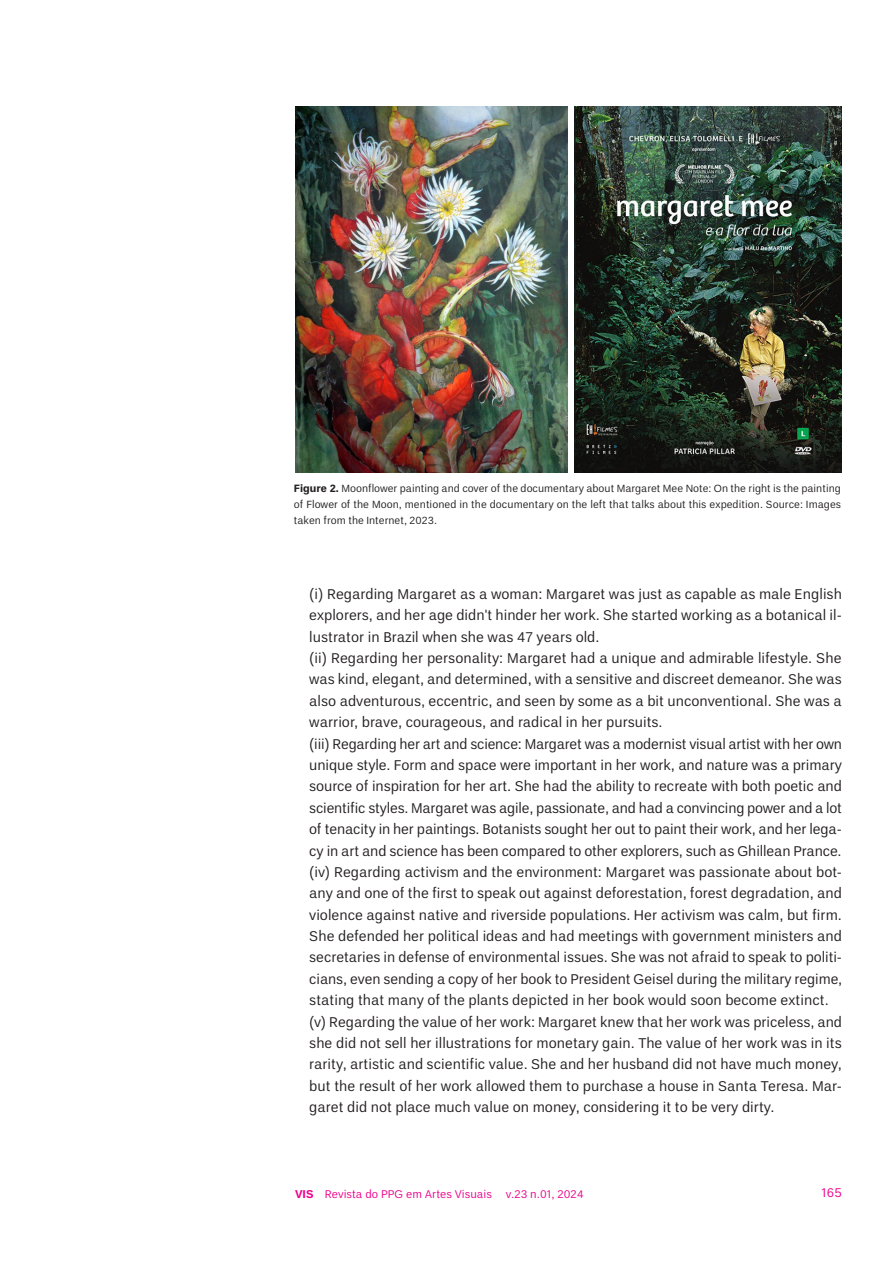
<style>
.page{position:relative;width:893px;height:1263px;background:#fff}
.page>*{position:absolute;margin:0;border:0;box-sizing:border-box;transform-origin:0 0}
.TEXTO{font:14.25px/21.5px "Un B Pro";color:#231f20;text-align:justify}
.t1{font:12.75px "Un B Pro";color:#ed028c}
.t2{font:11.25px "Un B Pro";color:#ed028c}
.LEGENDA{font:10.5px/16px "Un B Pro";color:#231f20;text-align:justify}
.s1{font-weight:700}
</style>
<div class="page">
<img style="left:575px;top:107px;width:267px;height:365px">
<img style="left:295px;top:107px;width:272px;height:365px">
<p class="LEGENDA" style="left:294px;top:480px;width:549px"><span class="s1">Figure 2.</span> Moonflower painting and cover of the documentary about Margaret Mee Note: On the right is the painting of Flower of the Moon, mentioned in the documentary on the left that talks about this expedition. Source: Images taken from the Internet, 2023.</p>
<p class="TEXTO" style="left:309px;top:583px;width:534px">(i) Regarding Margaret as a woman: Margaret was just as capable as male English explorers, and her age didn't hinder her work. She started working as a botanical il&shy;lustrator in Brazil when she was 47 years old.</p>
<p class="TEXTO" style="left:309px;top:647px;width:534px">(ii) Regarding her personality: Margaret had a unique and admirable lifestyle. She was kind, elegant, and determined, with a sensitive and discreet demeanor. She was also adventurous, eccentric, and seen by some as a bit unconventional. She was a warrior, brave, courageous, and radical in her pursuits.</p>
<p class="TEXTO" style="left:309px;top:733px;width:534px">(iii) Regarding her art and science: Margaret was a modernist visual artist with her own unique style. Form and space were important in her work, and nature was a primary source of inspiration for her art. She had the ability to recreate with both poetic and scientific styles. Margaret was agile, passionate, and had a convincing power and a lot of tenacity in her paintings. Botanists sought her out to paint their work, and her lega&shy;cy in art and science has been compared to other explorers, such as Ghillean Prance.</p>
<p class="TEXTO" style="left:309px;top:861px;width:534px">(iv) Regarding activism and the environment: Margaret was passionate about bot&shy;any and one of the first to speak out against deforestation, forest degradation, and violence against native and riverside populations. Her activism was calm, but firm.<br>She defended her political ideas and had meetings with government ministers and secretaries in defense of environmental issues. She was not afraid to speak to politi&shy;cians, even sending a copy of her book to President Geisel during the military regime, stating that many of the plants depicted in her book would soon become extinct.</p>
<p class="TEXTO" style="left:309px;top:1011px;width:534px">(v) Regarding the value of her work: Margaret knew that her work was priceless, and she did not sell her illustrations for monetary gain. The value of her work was in its rarity, artistic and scientific value. She and her husband did not have much money, but the result of her work allowed them to purchase a house in Santa Teresa. Mar&shy;garet did not place much value on money, considering it to be very dirty.</p>
<p class="t2" style="left:295px;top:1187px;width:290px"><span class="s1">VIS</span> Revista do PPG em Artes Visuais v.23 n.01, 2024</p>
<p class="t1" style="left:822px;top:1185px;width:22px">165</p>
</div>
